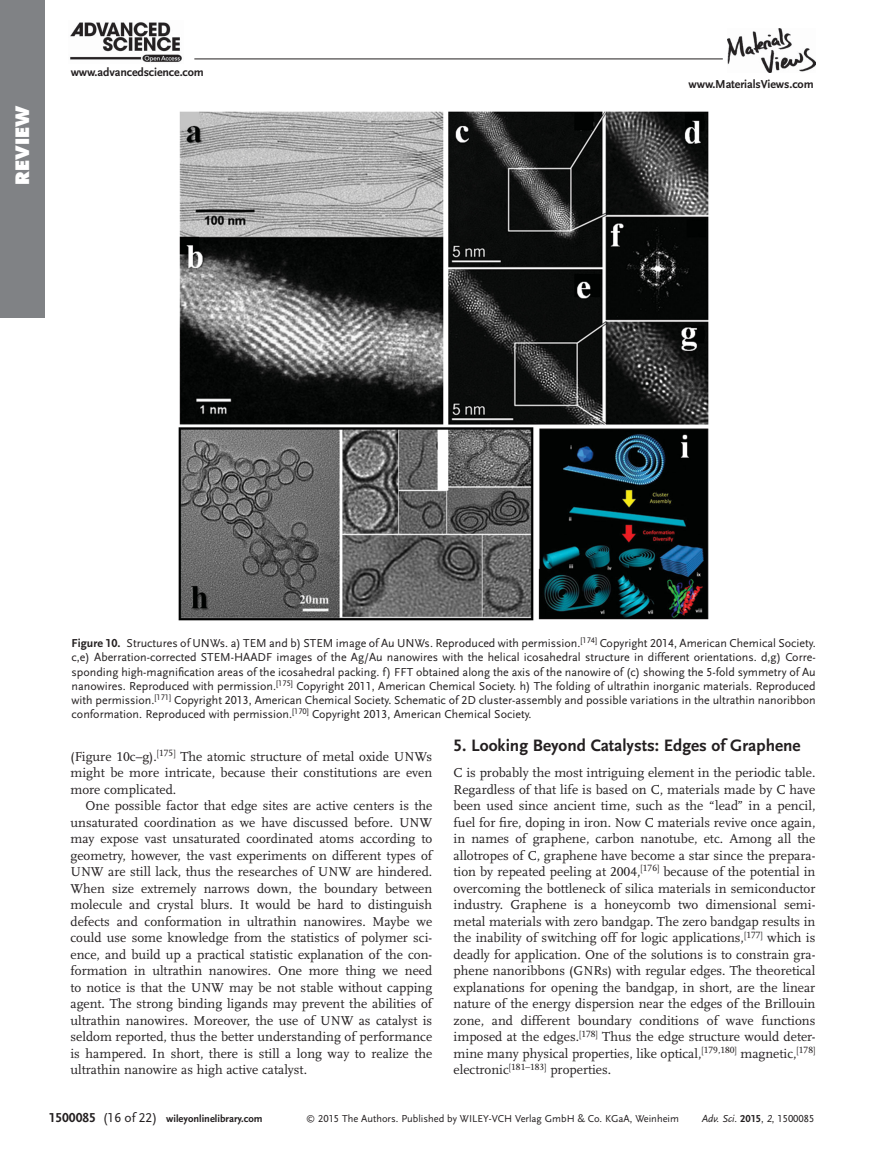
<style>
.page{position:relative;width:891px;height:1175px;background:#fff}
.page>*{position:absolute;margin:0;border:0;box-sizing:border-box;transform-origin:0 0}
.t1{font:800 18px "Futura";letter-spacing:.005em;color:#fff}
.t2{font:700 17.25px "Scala Sans LF";color:#231f20}
.t3{font:13.5px/16.5px "Scala LF";color:#231f20;text-align:justify}
.t4{font:12px/14.2px "Scala Sans LF";color:#231f20;text-align:justify}
.t5{font:700 12px "Scala Sans LF";letter-spacing:-.01em;color:#231f20}
.t6{font:10.5px "Scala Sans LF";color:#231f20}
.t7{font:700 10.5px "Scala Sans LF";color:#231f20}
.t8{font:italic 10.5px "Scala Sans LF";color:#231f20}
.s1{font-weight:700}
.s2{font-size:13.5px}
.s3{font-weight:400;font-size:13.5px}
.s4{font-size:9px}
.s5{font-weight:700;font-style:normal}
.s6{font-style:normal}
</style>
<div class="page">
<div style="left:0;top:0;width:45px;height:317px;background:#808285"></div>
<img style="left:727px;top:28px;width:88px;height:45px">
<hr style="left:194px;top:59px;width:529px;height:1px;background:#231f20">
<img style="left:70px;top:22px;width:112px;height:40px">
<img style="left:178px;top:111px;width:531px;height:510px">
<h1 class="t1" style="left:15px;top:185px;width:81px;rotate:-90deg">REVIEW</h1>
<p class="t5" style="left:71px;top:66px;width:135px">www.advancedscience.com</p>
<p class="t5" style="left:689px;top:79px;width:127px">www.MaterialsViews.com</p>
<p class="t4" style="left:72px;top:637px;width:746px"><span class="s1">Figure 10.</span> Structures of UNWs. a) TEM and b) STEM image of Au UNWs. Reproduced with permission. <sup>[</sup> <sup>174</sup> <sup>]</sup> Copyright 2014, American Chemical Society. c,e) Aberration-corrected STEM-HAADF images of the Ag/Au nanowires with the helical icosahedral structure in different orientations. d,g) Corre&shy;sponding high-magnification areas of the icosahedral packing. f) FFT obtained along the axis of the nanowire of (c) showing the 5-fold symmetry of Au nanowires. Reproduced with permission. <sup>[</sup> <sup>175</sup> <sup>]</sup> Copyright 2011, American Chemical Society. h) The folding of ultrathin inorganic materials. Reproduced with permission. <sup>[</sup> <sup>171</sup> <sup>]</sup> Copyright 2013, American Chemical Society. Schematic of 2D cluster-assembly and possible variations in the ultrathin nanoribbon conformation. Reproduced with permission. <sup>[</sup> <sup>170</sup> <sup>]</sup> Copyright 2013, American Chemical Society.</p>
<p class="t3" style="left:70px;top:748px;width:363px">(Figure 10 c–g). <sup>[</sup> <sup>175</sup> <sup>]</sup> The atomic structure of metal oxide UNWs might be more intricate, because their constitutions are even more complicated.</p>
<p class="t3" style="left:70px;top:798px;width:363px;text-indent:15px">One possible factor that edge sites are active centers is the unsaturated coordination as we have discussed before. UNW may expose vast unsaturated coordinated atoms according to geometry, however, the vast experiments on different types of UNW are still lack, thus the researches of UNW are hindered.<br>When size extremely narrows down, the boundary between molecule and crystal blurs. It would be hard to distinguish defects and conformation in ultrathin nanowires. Maybe we could use some knowledge from the statistics of polymer sci&shy;ence, and build up a practical statistic explanation of the con&shy;formation in ultrathin nanowires. One more thing we need to notice is that the UNW may be not stable without capping agent. The strong binding ligands may prevent the abilities of ultrathin nanowires. Moreover, the use of UNW as catalyst is seldom reported, thus the better understanding of performance is hampered. In short, there is still a long way to realize the ultrathin nanowire as high active catalyst.</p>
<p class="t2" style="left:454px;top:737px;width:349px">5. Looking Beyond Catalysts: Edges of Graphene</p>
<p class="t3" style="left:454px;top:765px;width:363px">C is probably the most intriguing element in the periodic table.<br>Regardless of that life is based on C, materials made by C have been used since ancient time, such as the “lead” in a pencil, fuel for fire, doping in iron. Now C materials revive once again, in names of graphene, carbon nanotube, etc. Among all the allotropes of C, graphene have become a star since the prepara&shy;tion by repeated peeling at 2004, <sup>[</sup> <sup>176</sup> <sup>]</sup> because of the potential in overcoming the bottleneck of silica materials in semiconductor industry. Graphene is a honeycomb two dimensional semi&shy;metal materials with zero bandgap. The zero bandgap results in the inability of switching off for logic applications, <sup>[</sup> <sup>177</sup> <sup>]</sup> which is deadly for application. One of the solutions is to constrain gra&shy;phene nanoribbons (GNRs) with regular edges. The theoretical explanations for opening the bandgap, in short, are the linear nature of the energy dispersion near the edges of the Brillouin zone, and different boundary conditions of wave functions imposed at the edges. <sup>[</sup> <sup>178</sup> <sup>]</sup> Thus the edge structure would deter&shy;mine many physical properties, like optical, <sup>[</sup> <sup>179,180</sup> <sup>]</sup> magnetic, <sup>[</sup> <sup>178</sup> <sup>] </sup>electronic <sup>[</sup> <sup>181–183</sup> <sup>]</sup> properties.</p>
<p class="t7" style="left:49px;top:1114px;width:216px"><span class="s2">1500085</span> <span class="s3">(16 of 22)</span> wileyonlinelibrary.com</p>
<p class="t6" style="left:306px;top:1114px;width:374px"><span class="s4">©</span> 2015 The Authors. Published by WILEY-VCH Verlag GmbH &amp; Co. KGaA, Weinheim</p>
<p class="t8" style="left:702px;top:1114px;width:114px">Adv. Sci. <span class="s5">2015</span><span class="s6">,</span> 2<span class="s6">, 1500085</span></p>
</div>
